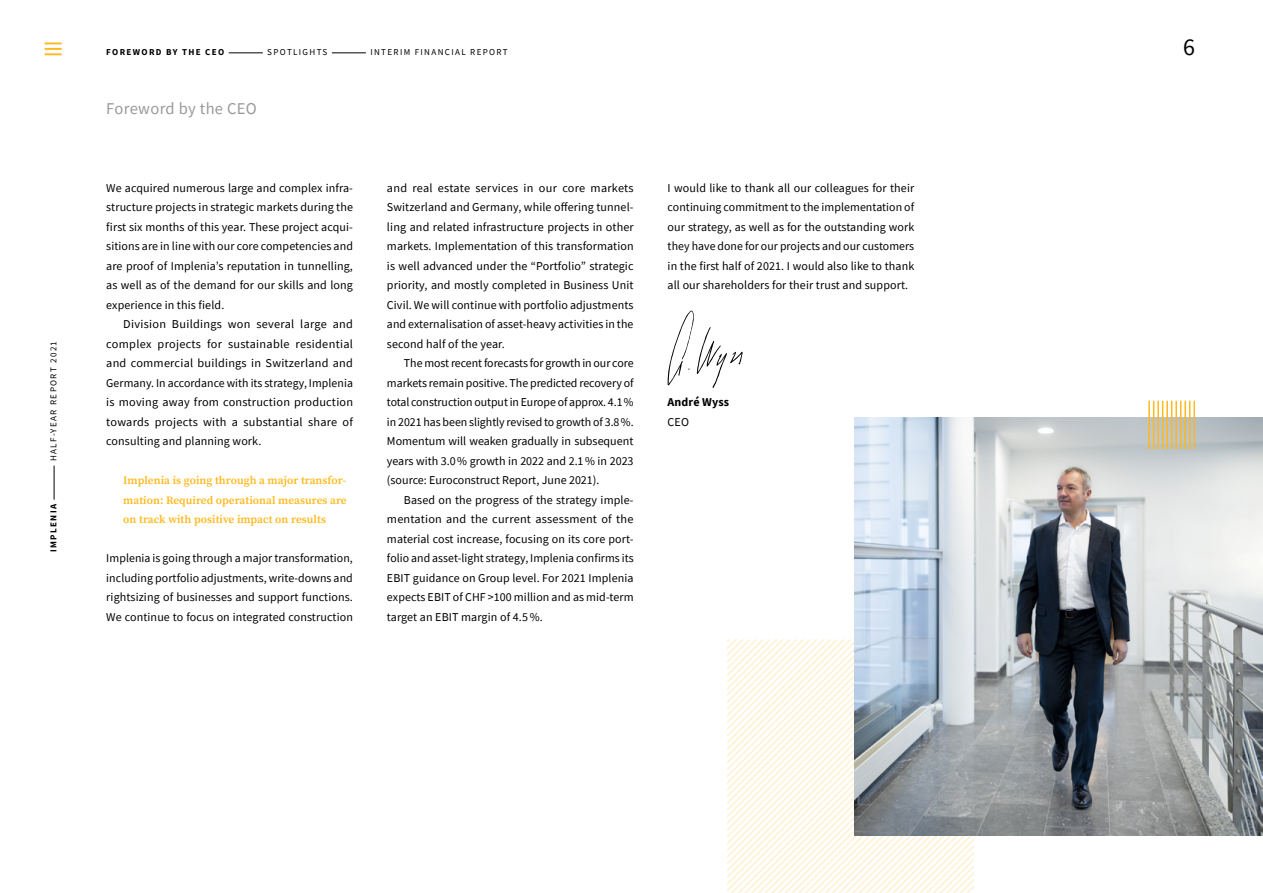
<style>
.page{position:relative;width:1263px;height:893px;background:#fff}
.page>*{position:absolute;margin:0;border:0;box-sizing:border-box;transform-origin:0 0}
.t1{font:24px "Source Sans Pro";color:#000}
.t2{font:16.5px "Source Sans Pro";letter-spacing:.02em;color:#999}
.t3{font:12px/19.5px "Source Sans Pro";letter-spacing:.01em;color:#000;text-align:justify}
.t4{font:700 12px "Source Sans Pro";letter-spacing:.01em;color:#000}
.t5{font:600 11.25px/19.5px "Source Serif Pro";letter-spacing:.005em;color:#ffb81c;text-align:justify}
.t6{font:9px "Source Sans Pro";letter-spacing:.15em;color:#000}
.t7{font:700 9px "Source Sans Pro";letter-spacing:.15em;color:#000}
</style>
<div class="page">
<svg style="left:727px;top:639px;width:247px;height:254px"></svg>
<img style="left:855px;top:417px;width:408px;height:418px">
<hr style="left:1193px;top:401px;width:2px;height:48px;background:#ffb81c">
<hr style="left:1189px;top:401px;width:1px;height:48px;background:#ffb81c">
<hr style="left:1184px;top:401px;width:2px;height:48px;background:#ffb81c">
<hr style="left:1180px;top:401px;width:1px;height:48px;background:#ffb81c">
<hr style="left:1175px;top:401px;width:2px;height:48px;background:#ffb81c">
<hr style="left:1171px;top:401px;width:1px;height:48px;background:#ffb81c">
<hr style="left:1166px;top:401px;width:2px;height:48px;background:#ffb81c">
<hr style="left:1162px;top:401px;width:1px;height:48px;background:#ffb81c">
<hr style="left:1157px;top:401px;width:2px;height:48px;background:#ffb81c">
<hr style="left:1153px;top:401px;width:1px;height:48px;background:#ffb81c">
<hr style="left:1148px;top:401px;width:2px;height:48px;background:#ffb81c">
<svg style="left:668px;top:311px;width:75px;height:77px"></svg>
<hr style="left:54px;top:466px;width:1px;height:34px;background:#000">
<svg style="left:45px;top:43px;width:17px;height:12px"></svg>
<hr style="left:229px;top:53px;width:34px;height:1px;background:#000">
<hr style="left:332px;top:53px;width:34px;height:1px;background:#000">
<p class="t6" style="left:48px;top:461px;width:122px;rotate:-90deg">HALF-YEAR REPORT 2021</p>
<p class="t7" style="left:47px;top:552px;width:49px;rotate:-90deg">IMPLENIA</p>
<p class="t7" style="left:106px;top:46px;width:119px">FOREWORD BY THE CEO</p>
<p class="t6" style="left:267px;top:47px;width:62px">SPOTLIGHTS</p>
<p class="t6" style="left:370px;top:47px;width:139px">INTERIM FINANCIAL REPORT</p>
<h2 class="t2" style="left:106px;top:98px;width:152px">Foreword by the CEO</h2>
<p class="t3" style="left:106px;top:178px;width:248px">We acquired numerous large and complex infra&shy;structure projects in strategic markets during the first six months of this year. These project acqui&shy;sitions are in line with our core competencies and are proof of Implenia’s reputation in tunnelling, as well as of the demand for our skills and long experience in this field.</p>
<p class="t3" style="left:106px;top:314px;width:248px;text-indent:17px">Division Buildings won several large and complex projects for sustainable residential and commercial buildings in Switzerland and Germany. In accordance with its strategy, Implenia is moving away from construction production towards projects with a substantial share of consulting and planning work.</p>
<p class="t5" style="left:123px;top:471px;width:225px">Implenia is going through a major transfor&shy;mation: Required operational measures are on track with positive impact on results</p>
<p class="t3" style="left:106px;top:548px;width:248px">Implenia is going through a major transformation, including portfolio adjustments, write-downs and rightsizing of businesses and support functions.<br>We continue to focus on integrated construction</p>
<p class="t3" style="left:387px;top:178px;width:248px">and real estate services in our core markets Switzerland and Germany, while offering tunnel&shy;ling and related infrastructure projects in other markets. Implementation of this transformation is well advanced under the “Portfolio” strategic priority, and mostly completed in Business Unit Civil. We will continue with portfolio adjustments and externalisation of asset-heavy activities in the second half of the year.</p>
<p class="t3" style="left:387px;top:353px;width:248px;text-indent:17px">The most recent forecasts for growth in our core markets remain positive. The predicted recovery of total construction output in Europe of approx. 4.1% in 2021 has been slightly revised to growth of 3.8%.<br>Momentum will weaken gradually in subsequent years with 3.0% growth in 2022 and 2.1% in 2023 (source: Euroconstruct Report, June 2021).</p>
<p class="t3" style="left:387px;top:490px;width:248px;text-indent:17px">Based on the progress of the strategy imple&shy;mentation and the current assessment of the material cost increase, focusing on its core port&shy;folio and asset-light strategy, Implenia confirms its EBIT guidance on Group level. For 2021 Implenia expects EBIT of CHF &gt;100 million and as mid-term target an EBIT margin of 4.5 %.</p>
<p class="t3" style="left:668px;top:178px;width:248px">I would like to thank all our colleagues for their continuing commitment to the implementation of our strategy, as well as for the outstanding work they have done for our projects and our customers in the first half of 2021. I would also like to thank all our shareholders for their trust and support.</p>
<p class="t4" style="left:668px;top:394px;width:63px">André Wyss</p>
<p class="t3" style="left:668px;top:412px;width:23px">CEO</p>
<h1 class="t1" style="left:1183px;top:32px;width:13px">6</h1>
</div>
